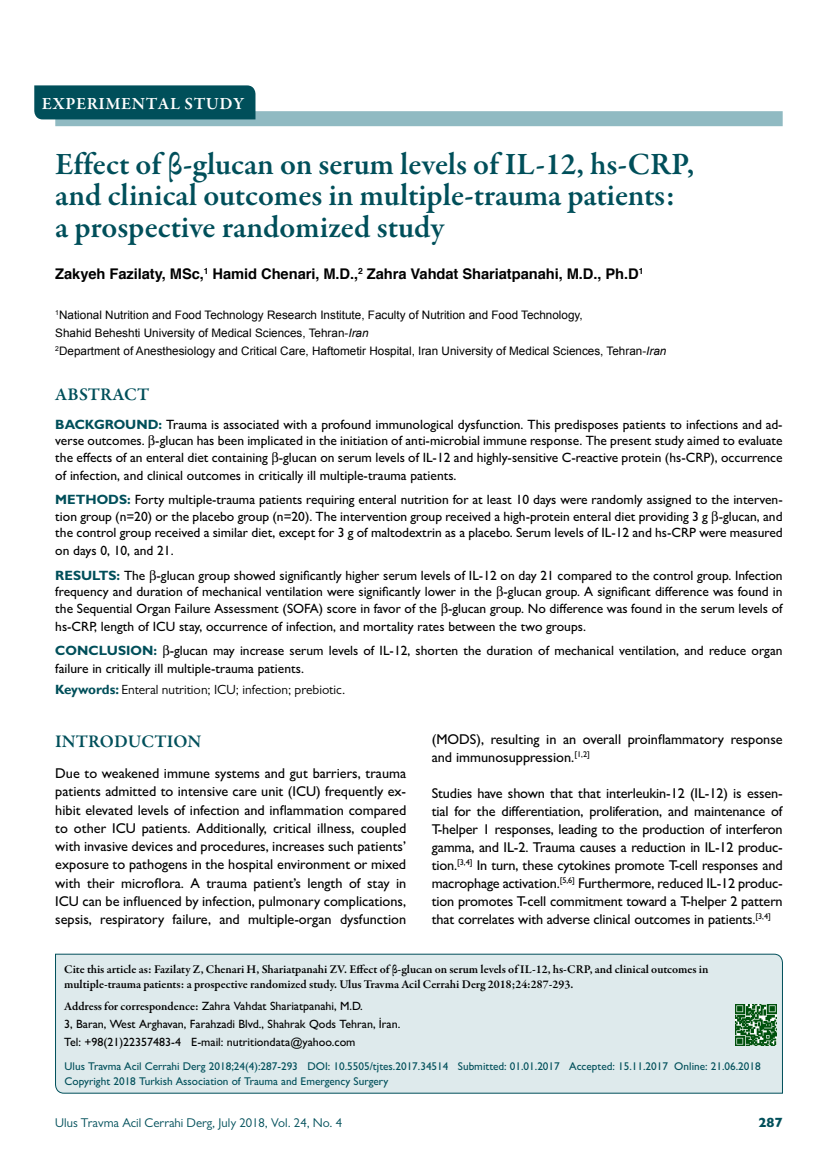
<style>
.page{position:relative;width:838px;height:1170px;background:#fff}
.page>*{position:absolute;margin:0;border:0;box-sizing:border-box;transform-origin:0 0}
.t1{font:600 31.5px/31.5px "Garamond Premr Pro";color:#004f5a}
.t2{font:600 18px "Garamond Premr Pro";letter-spacing:.005em;color:#004f5a}
.t3{font:600 17.25px "Garamond Premr Pro";letter-spacing:.03em;color:#fff}
.t4{font:700 14.7px "Helvetica";letter-spacing:-.005em;color:#000}
.t5{font:500 14.25px/18px "Gill Sans MT Pro";color:#000;text-align:justify}
.t6{font:500 13.5px/16.5px "Gill Sans MT Pro";color:#000}
.t7{font:800 13.5px "Gill Sans MT Pro";color:#004f5a}
.t8{font:13.35px "Gill Sans MT Pro";color:#000}
.t9{font:12.75px "Gill Sans MT Pro";color:#004f5a}
.t10{font:600 12px/15px "Garamond Premr Pro";color:#000}
.t11{font:500 12px/18px "Gill Sans MT Pro";color:#000}
.t12{font:11.7px/18px "Arial";color:#000}
.t13{font:500 11.25px/15px "Gill Sans MT Pro";color:#004f5a}
.s1{font-style:italic}
.s2{font-weight:700;color:#004f5a}
.s3{font-family:"Gill Sans";font-weight:700;color:#004f5a}
.s4{font-family:"Garamond Premr Pro";font-weight:600}
</style>
<div class="page">
<div style="left:55px;top:111px;width:727px;height:15px;background:#90bac2"></div>
<div style="left:34px;top:85px;width:221px;height:34px;background:#004f5a"></div>
<div style="left:55px;top:953px;width:728px;height:140px;background:#deeaec"></div>
<img style="left:735px;top:1004px;width:41px;height:41px">
<p class="t3" style="left:42px;top:93px;width:204px">EXPERIMENTAL STUDY</p>
<h1 class="t1" style="left:55px;top:149px;width:640px">Effect of β-glucan on serum levels of IL-12, hs-CRP, and clinical outcomes in multiple-trauma patients: a prospective randomized study</h1>
<p class="t4" style="left:55px;top:262px;width:589px">Zakyeh Fazilaty, MSc,<sup>1</sup> Hamid Chenari, M.D.,<sup>2</sup> Zahra Vahdat Shariatpanahi, M.D., Ph.D<sup>1</sup></p>
<p class="t12" style="left:55px;top:306px;width:612px"><sup>1</sup>National Nutrition and Food Technology Research Institute, Faculty of Nutrition and Food Technology,<br>Shahid Beheshti University of Medical Sciences, Tehran-<span class="s1">Iran<br></span><sup>2</sup>Department of Anesthesiology and Critical Care, Haftometir Hospital, Iran University of Medical Sciences, Tehran-<span class="s1">Iran</span></p>
<h2 class="t2" style="left:55px;top:383px;width:95px">ABSTRACT</h2>
<p class="t6" style="left:55px;top:416px;width:729px;text-align:justify"><span class="s2">BACKGROUND:</span> Trauma is associated with a profound immunological dysfunction. This predisposes patients to infections and ad&shy;verse outcomes. -glucan has been implicated in the initiation of anti-microbial immune response. The present study aimed to evaluate the effects of an enteral diet containing -glucan on serum levels of IL-12 and highly-sensitive C-reactive protein (hs-CRP), occurrence</p>
<p class="t6" style="left:55px;top:463px;width:729px;line-height:24.5px">of infection, and clinical outcomes in critically ill multiple-trauma patients.<br><span class="s2">METHODS:</span> Forty multiple-trauma patients requiring enteral nutrition for at least 10 days were randomly assigned to the interven-</p>
<p class="t6" style="left:55px;top:508px;width:729px">tion group (n=20) or the placebo group (n=20). The intervention group received a high-protein enteral diet providing 3 g -glucan, and the control group received a similar diet, except for 3 g of maltodextrin as a placebo. Serum levels of IL-12 and hs-CRP were measured</p>
<p class="t6" style="left:55px;top:538px;width:729px;line-height:24.5px">on days 0, 10, and 21.<br><span class="s2">RESULTS:</span> The -glucan group showed significantly higher serum levels of IL-12 on day 21 compared to the control group. Infection</p>
<p class="t6" style="left:55px;top:583px;width:729px">frequency and duration of mechanical ventilation were significantly lower in the -glucan group. A significant difference was found in the Sequential Organ Failure Assessment (SOFA) score in favor of the -glucan group. No difference was found in the serum levels of</p>
<p class="t6" style="left:55px;top:614px;width:729px;line-height:24.5px">hs-CRP, length of ICU stay, occurrence of infection, and mortality rates between the two groups.<br><span class="s2">CONCLUSION:</span> -glucan may increase serum levels of IL-12, shorten the duration of mechanical ventilation, and reduce organ</p>
<p class="t6" style="left:55px;top:659px;width:250px">failure in critically ill multiple-trauma patients.</p>
<p class="t8" style="left:55px;top:681px;width:291px"><span class="s3">Keywords:</span> Enteral nutrition; ICU; infection; prebiotic.</p>
<p class="t5" style="left:432px;top:730px;width:352px">(MODS), resulting in an overall proinflammatory response and immunosuppression.<sup>[1,2]</sup></p>
<p class="t5" style="left:432px;top:784px;width:352px">Studies have shown that that interleukin-12 (IL-12) is essen&shy;tial for the differentiation, proliferation, and maintenance of T-helper 1 responses, leading to the production of interferon gamma, and IL-2. Trauma causes a reduction in IL-12 produc&shy;tion.<sup>[3,4]</sup> In turn, these cytokines promote T-cell responses and macrophage activation.<sup>[5,6]</sup> Furthermore, reduced IL-12 produc&shy;tion promotes T-cell commitment toward a T-helper 2 pattern that correlates with adverse clinical outcomes in patients.<sup>[3,4]</sup></p>
<h2 class="t2" style="left:55px;top:730px;width:148px">INTRODUCTION</h2>
<p class="t5" style="left:55px;top:764px;width:352px">Due to weakened immune systems and gut barriers, trauma patients admitted to intensive care unit (ICU) frequently ex&shy;hibit elevated levels of infection and inflammation compared to other ICU patients. Additionally, critical illness, coupled with invasive devices and procedures, increases such patients’ exposure to pathogens in the hospital environment or mixed with their microflora. A trauma patient’s length of stay in ICU can be influenced by infection, pulmonary complications, sepsis, respiratory failure, and multiple-organ dysfunction</p>
<p class="t10" style="left:64px;top:962px;width:645px">Cite this article as: Fazilaty Z, Chenari H, Shariatpanahi ZV. Effect of β-glucan on serum levels of IL-12, hs-CRP, and clinical outcomes in multiple-trauma patients: a prospective randomized study. Ulus Travma Acil Cerrahi Derg 2018;24:287-293.</p>
<p class="t11" style="left:64px;top:997px;width:337px"><span class="s4">Address for correspondence:</span> Zahra Vahdat Shariatpanahi, M.D.<br>3, Baran, West Arghavan, Farahzadi Blvd., Shahrak Qods Tehran, İran.<br>Tel: +98(21)22357483-4 E-mail: nutritiondata@yahoo.com</p>
<p class="t13" style="left:65px;top:1058px;width:697px">Ulus Travma Acil Cerrahi Derg 2018;24(4):287-293 DOI: 10.5505/tjtes.2017.34514 Submitted: 01.01.2017 Accepted: 15.11.2017 Online: 21.06.2018<br>Copyright 2018 Turkish Association of Trauma and Emergency Surgery</p>
<p class="t9" style="left:55px;top:1115px;width:288px">Ulus Travma Acil Cerrahi Derg, July 2018, Vol. 24, No. 4</p>
<p class="t7" style="left:758px;top:1114px;width:26px">287</p>
</div>
